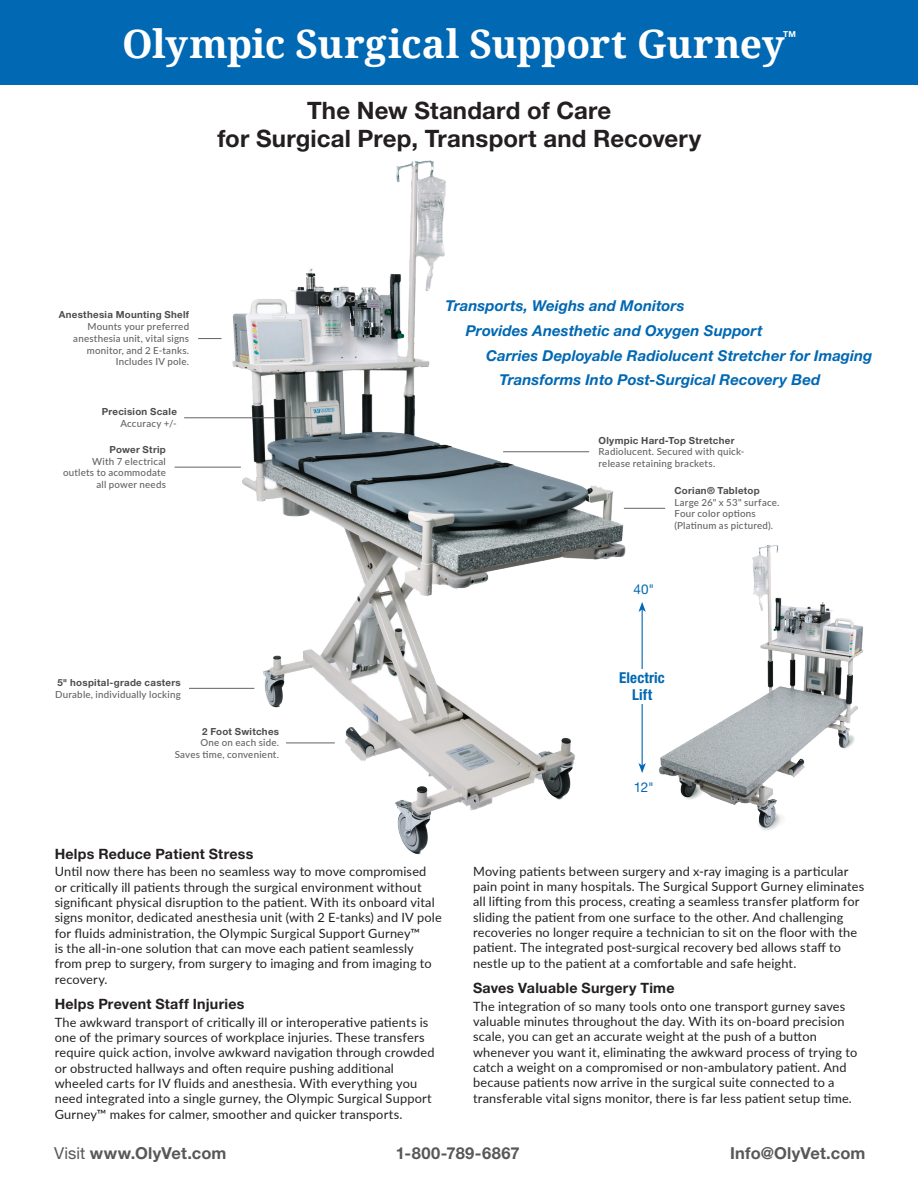
<style>
.page{position:relative;width:918px;height:1188px;background:#fff}
.page>*{position:absolute;margin:0;border:0;box-sizing:border-box;transform-origin:0 0}
.t1{font:700 39px "Droid Serif";letter-spacing:-.01em;color:#fff}
.t2{font:700 24px/27.8px "Helvetica Neue LT Std";letter-spacing:.005em;color:#231f20;text-align:center}
.t3{font:700 16.5px "Helvetica Neue LT Std";letter-spacing:.01em;color:#57585a}
.t4{font:italic 700 15px "Helvetica Neue LT Std";letter-spacing:.005em;color:#0168b3}
.t5{font:700 condensed 15px/17.1px "Helvetica Neue LT Std";letter-spacing:.005em;color:#0168b3;text-align:center}
.t6{font:700 14.25px "Helvetica Neue LT Std";letter-spacing:.015em;color:#231f20}
.t7{font:13.5px "Helvetica Neue LT Std";color:#0168b3}
.t8{font:12.75px/15.3px "Lato";letter-spacing:.01em;color:#231f20}
.t9{font:500 9.75px/11.7px "Lato";letter-spacing:.025em;color:#636366;text-align:right}
.t10{font:700 9.75px "Helvetica Neue LT Std";letter-spacing:.03em;color:#4b4c4d}
.t11{font:700 8.25px "Helvetica Neue LT Std";color:#fff}
.s1{font-weight:400}
</style>
<div class="page">
<div style="left:0;top:0;width:918px;height:86px;background:#0168b3"></div>
<img style="left:230px;top:160px;width:400px;height:695px">
<hr style="left:642px;top:610px;width:1px;height:155px;background:#0168b3">
<svg style="left:639px;top:602px;width:7px;height:10px"></svg>
<svg style="left:639px;top:763px;width:7px;height:10px"></svg>
<div style="left:617px;top:669px;width:50px;height:34px;background:#fff"></div>
<hr style="left:175px;top:467px;width:66px;height:1px;background:#636366">
<hr style="left:184px;top:418px;width:142px;height:1px;background:#636366">
<svg style="left:198px;top:338px;width:24px;height:1px"></svg>
<hr style="left:286px;top:743px;width:49px;height:1px;background:#636366">
<hr style="left:189px;top:688px;width:65px;height:1px;background:#636366">
<hr style="left:624px;top:508px;width:41px;height:1px;background:#636366">
<hr style="left:503px;top:452px;width:86px;height:1px;background:#636366">
<img style="left:659px;top:545px;width:205px;height:286px">
<h1 class="t1" style="left:122px;top:16px;width:664px">Olympic Surgical Support Gurney</h1>
<p class="t11" style="left:783px;top:29px;width:14px">TM</p>
<h2 class="t2" style="left:217px;top:96px;width:485px">The New Standard of Care<br>for Surgical Prep, Transport and Recovery</h2>
<p class="t10" style="left:59px;top:309px;width:132px">Anesthesia Mounting Shelf</p>
<p class="t9" style="left:73px;top:320px;width:117px">Mounts your preferred anesthesia unit, vital signs monitor, and 2 E-tanks.<br>Includes IV pole.</p>
<p class="t10" style="left:102px;top:406px;width:77px">Precision Scale</p>
<p class="t9" style="left:120px;top:417px;width:58px">Accuracy +/-</p>
<p class="t10" style="left:109px;top:443px;width:58px">Power Strip</p>
<p class="t9" style="left:63px;top:455px;width:104px">With 7 electrical outlets to acommodate all power needs</p>
<p class="t10" style="left:57px;top:676px;width:125px">5" hospital-grade casters</p>
<p class="t9" style="left:55px;top:688px;width:127px">Durable, individually locking</p>
<p class="t10" style="left:202px;top:725px;width:78px">2 Foot Switches</p>
<p class="t9" style="left:175px;top:736px;width:106px">One on each side.<br>Saves time, convenient.</p>
<p class="t4" style="left:446px;top:297px;width:240px">Transports, Weighs and Monitors</p>
<p class="t4" style="left:466px;top:321px;width:298px">Provides Anesthetic and Oxygen Support</p>
<p class="t4" style="left:486px;top:346px;width:388px">Carries Deployable Radiolucent Stretcher for Imaging</p>
<p class="t4" style="left:500px;top:371px;width:322px">Transforms Into Post-Surgical Recovery Bed</p>
<p class="t10" style="left:599px;top:434px;width:138px">Olympic Hard-Top Stretcher</p>
<p class="t9" style="left:599px;top:446px;width:147px;text-align:left">Radiolucent. Secured with quick&shy;release retaining brackets.</p>
<p class="t7" style="left:633px;top:581px;width:22px">40"</p>
<p class="t10" style="left:674px;top:485px;width:87px">Corian® Tabletop</p>
<p class="t9" style="left:674px;top:496px;width:107px;text-align:left">Large 26" x 53" surface.<br>Four color options (Platinum as pictured).</p>
<p class="t5" style="left:619px;top:669px;width:47px">Electric<br>Lift</p>
<p class="t7" style="left:634px;top:780px;width:22px">12"</p>
<p class="t6" style="left:55px;top:845px;width:200px">Helps Reduce Patient Stress</p>
<p class="t8" style="left:55px;top:864px;width:389px">Until now there has been no seamless way to move compromised<br>or critically ill patients through the surgical environment without significant physical disruption to the patient. With its onboard vital signs monitor, dedicated anesthesia unit (with 2 E-tanks) and IV pole for fluids administration, the Olympic Surgical Support Gurney™<br>is the all-in-one solution that can move each patient seamlessly from prep to surgery, from surgery to imaging and from imaging to recovery.</p>
<p class="t6" style="left:55px;top:995px;width:191px">Helps Prevent Staff Injuries</p>
<p class="t8" style="left:55px;top:1014px;width:381px">The awkward transport of critically ill or interoperative patients is one of the primary sources of workplace injuries. These transfers require quick action, involve awkward navigation through crowded or obstructed hallways and often require pushing additional wheeled carts for IV fluids and anesthesia. With everything you need integrated into a single gurney, the Olympic Surgical Support Gurney™ makes for calmer, smoother and quicker transports.</p>
<p class="t8" style="left:473px;top:863px;width:393px">Moving patients between surgery and x-ray imaging is a particular pain point in many hospitals. The Surgical Support Gurney eliminates all lifting from this process, creating a seamless transfer platform for sliding the patient from one surface to the other. And challenging recoveries no longer require a technician to sit on the floor with the patient. The integrated post-surgical recovery bed allows staff to nestle up to the patient at a comfortable and safe height.</p>
<p class="t6" style="left:473px;top:980px;width:203px">Saves Valuable Surgery Time</p>
<p class="t8" style="left:473px;top:998px;width:386px">The integration of so many tools onto one transport gurney saves valuable minutes throughout the day. With its on-board precision scale, you can get an accurate weight at the push of a button whenever you want it, eliminating the awkward process of trying to catch a weight on a compromised or non-ambulatory patient. And because patients now arrive in the surgical suite connected to a transferable vital signs monitor, there is far less patient setup time.</p>
<p class="t3" style="left:54px;top:1143px;width:174px"><span class="s1">Visit</span> www.OlyVet.com</p>
<p class="t3" style="left:396px;top:1143px;width:125px">1-800-789-6867</p>
<p class="t3" style="left:730px;top:1143px;width:137px">Info@OlyVet.com</p>
</div>
